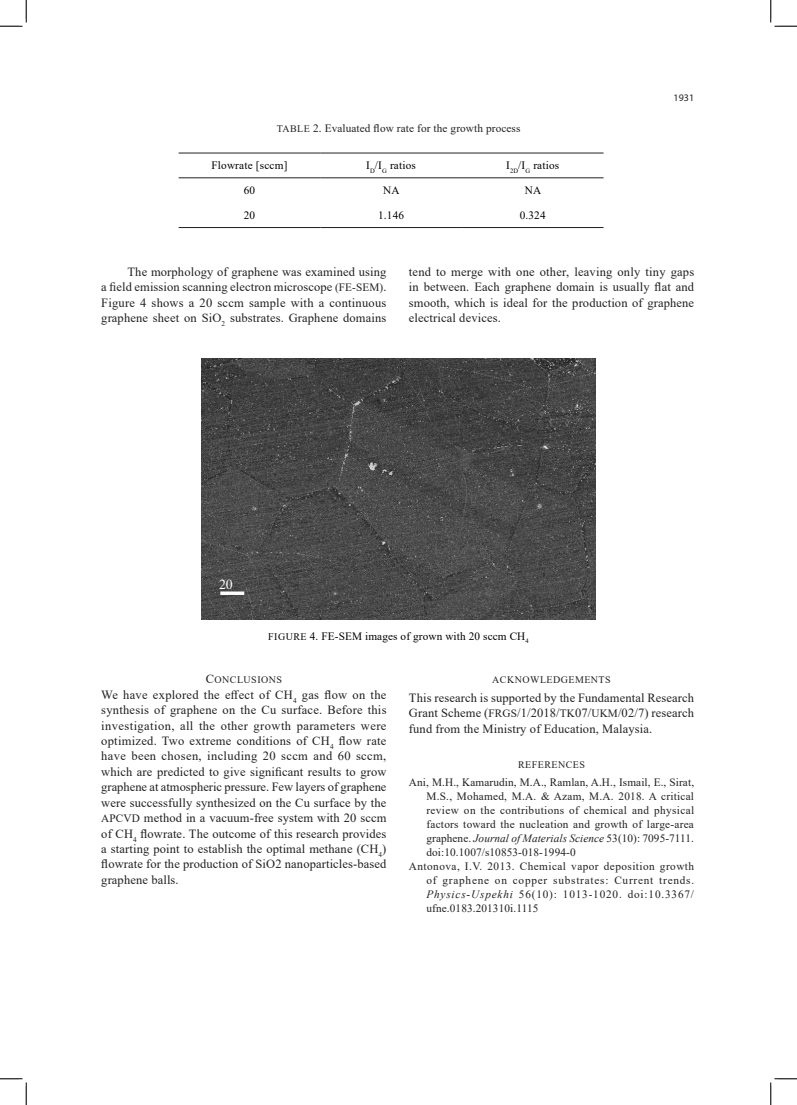
<style>
.page{position:relative;width:797px;height:1105px;background:#fff}
.page>*{position:absolute;margin:0;border:0;box-sizing:border-box;transform-origin:0 0}
.t1{font:13.75px "Times New Roman";color:#fff}
.Body_text{font:12.5px/15.4px "Times New Roman";letter-spacing:.01em;color:#231f20;text-align:justify}
.References{font:11.25px/14px "Times New Roman";letter-spacing:.01em;color:#231f20;text-align:justify}
.Body_text-2{font:11.25px "Times New Roman";letter-spacing:.015em;color:#000}
.Body_text-3{font:11.25px "Times New Roman";letter-spacing:.01em;color:#231f20}
.Body_text-4{font:10px "Times New Roman";letter-spacing:.045em;color:#231f20}
.t2{font:10px "Myriad Pro";color:#231f20}
.s1{font-size:10px}
.s2{font-size:11.25px}
.s3{font-size:12.5px}
.s4{font-style:italic}
</style>
<div class="page">
<hr style="left:179px;top:153px;width:141px;height:1px;background:#231f20">
<hr style="left:320px;top:153px;width:142px;height:1px;background:#231f20">
<hr style="left:462px;top:153px;width:141px;height:1px;background:#231f20">
<hr style="left:179px;top:178px;width:141px;height:1px;background:#231f20">
<hr style="left:320px;top:178px;width:142px;height:1px;background:#231f20">
<hr style="left:462px;top:178px;width:141px;height:1px;background:#231f20">
<hr style="left:179px;top:227px;width:141px;height:1px;background:#231f20">
<hr style="left:320px;top:227px;width:142px;height:1px;background:#231f20">
<hr style="left:462px;top:227px;width:141px;height:1px;background:#231f20">
<img style="left:202px;top:358px;width:394px;height:262px">
<svg style="left:220px;top:591px;width:24px;height:4px"></svg>
<img style="left:210px;top:576px;width:50px;height:12px">
<svg style="left:0;top:0;width:27px;height:27px"></svg>
<svg style="left:0;top:1078px;width:27px;height:27px"></svg>
<svg style="left:770px;top:0;width:27px;height:27px"></svg>
<svg style="left:770px;top:1078px;width:27px;height:27px"></svg>
<p class="Body_text-3" style="left:277px;top:121px;width:245px"><span class="s1">TABLE</span> 2. Evaluated flow rate for the growth process</p>
<p class="Body_text-2" style="left:211px;top:158px;width:77px">Flowrate [sccm]</p>
<p class="Body_text-2" style="left:366px;top:158px;width:51px">I<sub>D</sub>/I<sub>G</sub> ratios</p>
<p class="Body_text-2" style="left:506px;top:158px;width:55px">I<sub>2D</sub>/I<sub>G</sub> ratios</p>
<p class="Body_text-2" style="left:244px;top:182px;width:13px">60</p>
<p class="Body_text-2" style="left:383px;top:182px;width:18px">NA</p>
<p class="Body_text-2" style="left:525px;top:182px;width:18px">NA</p>
<p class="Body_text-2" style="left:244px;top:207px;width:13px">20</p>
<p class="Body_text-2" style="left:378px;top:207px;width:28px">1.146</p>
<p class="Body_text-2" style="left:519px;top:207px;width:28px">0.324</p>
<p class="t2" style="left:673px;top:92px;width:22px">1931</p>
<p class="Body_text" style="left:101px;top:264px;width:287px;text-indent:26px">The morphology of graphene was examined using a field emission scanning electron microscope <span class="s2">(FE-SEM)</span>.<br>Figure 4 shows a 20 sccm sample with a continuous graphene sheet on SiO<sub>2</sub> substrates. Graphene domains</p>
<p class="Body_text" style="left:409px;top:264px;width:287px">tend to merge with one other, leaving only tiny gaps in between. Each graphene domain is usually flat and smooth, which is ideal for the production of graphene electrical devices.</p>
<p class="t1" style="left:219px;top:575px;width:15px">20</p>
<p class="Body_text-2" style="left:268px;top:628px;width:262px"><span class="s1">FIGURE</span> 4. FE-SEM images of grown with 20 sccm CH<sub>4</sub></p>
<p class="Body_text-4" style="left:206px;top:673px;width:78px"><span class="s3">C</span>ONCLUSIONS</p>
<p class="Body_text" style="left:101px;top:686px;width:287px">We have explored the effect of CH<sub>4</sub> gas flow on the synthesis of graphene on the Cu surface. Before this investigation, all the other growth parameters were optimized. Two extreme conditions of CH<sub>4</sub> flow rate have been chosen, including 20 sccm and 60 sccm, which are predicted to give significant results to grow graphene at atmospheric pressure. Few layers of graphene were successfully synthesized on the Cu surface by the <span class="s2">APCVD</span> method in a vacuum-free system with 20 sccm of CH<sub>4</sub> flowrate. The outcome of this research provides a starting point to establish the optimal methane (CH<sub>4</sub>) flowrate for the production of SiO2 nanoparticles-based graphene balls.</p>
<p class="Body_text-4" style="left:492px;top:673px;width:120px">ACKNOWLEDGEMENTS</p>
<p class="Body_text" style="left:409px;top:690px;width:287px">This research is supported by the Fundamental Research Grant Scheme (<span class="s2">FRGS</span>/1/2018/<span class="s2">TK</span>07/<span class="s2">UKM</span>/02/7) research fund from the Ministry of Education, Malaysia.</p>
<p class="Body_text-4" style="left:518px;top:758px;width:68px">REFERENCES</p>
<p class="References" style="left:426px;top:775px;width:269px;text-indent:-18px">Ani, M.H., Kamarudin, M.A., Ramlan, A.H., Ismail, E., Sirat, M.S., Mohamed, M.A. &amp; Azam, M.A. 2018. A critical review on the contributions of chemical and physical factors toward the nucleation and growth of large-area graphene. <span class="s4">Journal of Materials Science</span> 53(10): 7095-7111. doi:10.1007/s10853-018-1994-0</p>
<p class="References" style="left:426px;top:859px;width:269px;text-indent:-18px">Antonova, I.V. 2013. Chemical vapor deposition growth of graphene on copper substrates: Current trends.<br><span class="s4">Physics-Uspekhi</span> 56(10): 1013-1020. doi:10.3367/ ufne.0183.201310i.1115</p>
</div>
